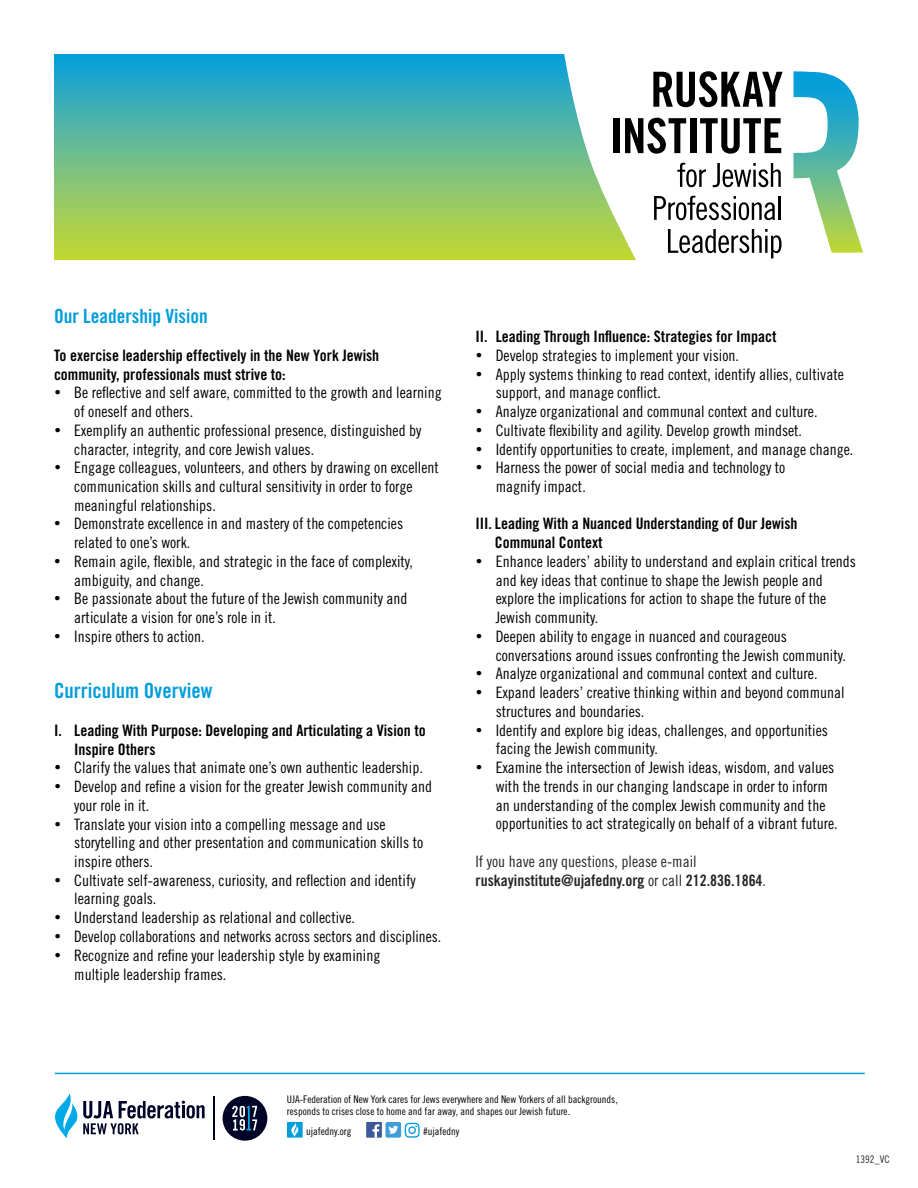
<style>
.page{position:relative;width:918px;height:1188px;background:#fff}
.page>*{position:absolute;margin:0;border:0;box-sizing:border-box;transform-origin:0 0}
.t1{font:21px "Trade Gothic LT Std Bd Cn 20";color:#009ddc}
.t2{font:19.5px "Trade Gothic LT Std Bd Cn 20";color:#009ddc}
.t3{font:15.75px/18.8px "Trade Gothic LT Std Cn 18";color:#000}
.t4{font:15.75px/18.8px "Trade Gothic LT Std Bd Cn 20";color:#000}
.t5{font:15.75px "Trade Gothic LT Std Bd Cn 20";color:#262626}
.t6{font:15.75px "Trade Gothic LT Std Cn 18";color:#262626}
.t7{font:10.5px/12px "Trade Gothic LT Std Cn 18";color:#000}
.t8{font:10.5px "Trade Gothic LT Std Cn 18";color:#262626}
.s1{font-family:"Trade Gothic LT Std Cn 18"}
</style>
<div class="page">
<svg style="left:653px;top:71px;width:130px;height:36px"></svg>
<svg style="left:636px;top:118px;width:50px;height:36px"></svg>
<div style="left:690px;top:118px;width:6px;height:35px;background:#000"></div>
<svg style="left:700px;top:118px;width:81px;height:36px"></svg>
<svg style="left:677px;top:163px;width:29px;height:24px"></svg>
<svg style="left:713px;top:163px;width:68px;height:24px"></svg>
<svg style="left:654px;top:196px;width:121px;height:24px"></svg>
<hr style="left:778px;top:196px;width:3px;height:24px;background:#000">
<svg style="left:668px;top:229px;width:114px;height:29px"></svg>
<svg style="left:793px;top:71px;width:70px;height:182px"></svg>
<svg style="left:54px;top:54px;width:582px;height:206px;background:#76c18f"></svg>
<hr style="left:55px;top:1073px;width:810px;height:1px;background:#009ddc">
<div style="left:287px;top:1122px;width:16px;height:16px;background:#009ddc"></div>
<svg style="left:291px;top:1123px;width:8px;height:14px"></svg>
<div style="left:385px;top:1122px;width:16px;height:16px;background:#429cd6;border-radius:2px"></div>
<svg style="left:388px;top:1126px;width:10px;height:8px"></svg>
<div style="left:366px;top:1122px;width:16px;height:16px;background:#3c5a99"></div>
<svg style="left:373px;top:1124px;width:6px;height:14px"></svg>
<svg style="left:405px;top:1123px;width:15px;height:15px"></svg>
<svg style="left:55px;top:1093px;width:150px;height:45px"></svg>
<div style="left:223px;top:1096px;width:44px;height:45px;background:#010426;border-radius:50%"></div>
<svg style="left:232px;top:1106px;width:25px;height:25px"></svg>
<hr style="left:213px;top:1097px;width:1px;height:43px;background:#010426">
<p class="t2" style="left:54px;top:305px;width:155px">Our Leadership Vision</p>
<p class="t4" style="left:54px;top:346px;width:327px">To exercise leadership effectively in the New York Jewish community, professionals must strive to:</p>
<p class="t3" style="left:74px;top:383px;width:369px;text-indent:-20px">• Be reflective and self aware, committed to the growth and learning of oneself and others.</p>
<p class="t3" style="left:74px;top:421px;width:349px;text-indent:-20px">• Exemplify an authentic professional presence, distinguished by character, integrity, and core Jewish values.</p>
<p class="t3" style="left:74px;top:458px;width:366px;text-indent:-20px">• Engage colleagues, volunteers, and others by drawing on excellent communication skills and cultural sensitivity in order to forge meaningful relationships.</p>
<p class="t3" style="left:74px;top:514px;width:330px;text-indent:-20px">• Demonstrate excellence in and mastery of the competencies related to one’s work.</p>
<p class="t3" style="left:74px;top:552px;width:340px;text-indent:-20px">• Remain agile, flexible, and strategic in the face of complexity, ambiguity, and change.</p>
<p class="t3" style="left:74px;top:589px;width:335px;text-indent:-20px">• Be passionate about the future of the Jewish community and articulate a vision for one’s role in it.</p>
<p class="t3" style="left:54px;top:627px;width:152px">• Inspire others to action.</p>
<h1 class="t1" style="left:54px;top:678px;width:160px">Curriculum Overview</h1>
<p class="t4" style="left:74px;top:721px;width:353px;text-indent:-20px">I. Leading With Purpose: Developing and Articulating a Vision to<br>Inspire Others</p>
<p class="t3" style="left:54px;top:758px;width:370px">• Clarify the values that animate one’s own authentic leadership.</p>
<p class="t3" style="left:74px;top:777px;width:359px;text-indent:-20px">• Develop and refine a vision for the greater Jewish community and your role in it.</p>
<p class="t3" style="left:74px;top:814px;width:351px;text-indent:-20px">• Translate your vision into a compelling message and use storytelling and other presentation and communication skills to inspire others.</p>
<p class="t3" style="left:74px;top:871px;width:343px;text-indent:-20px">• Cultivate self-awareness, curiosity, and reflection and identify learning goals.</p>
<p class="t3" style="left:54px;top:908px;width:303px">• Understand leadership as relational and collective.</p>
<p class="t3" style="left:54px;top:927px;width:389px">• Develop collaborations and networks across sectors and disciplines.</p>
<p class="t3" style="left:74px;top:946px;width:308px;text-indent:-20px">• Recognize and refine your leadership style by examining multiple leadership frames.</p>
<p class="t4" style="left:475px;top:327px;width:302px">II. Leading Through Influence: Strategies for Impact</p>
<p class="t3" style="left:475px;top:346px;width:265px">• Develop strategies to implement your vision.</p>
<p class="t3" style="left:496px;top:364px;width:350px;text-indent:-20px">• Apply systems thinking to read context, identify allies, cultivate support, and manage conflict.</p>
<p class="t3" style="left:475px;top:402px;width:344px">• Analyze organizational and communal context and culture.</p>
<p class="t3" style="left:475px;top:421px;width:328px">• Cultivate flexibility and agility. Develop growth mindset.</p>
<p class="t3" style="left:475px;top:439px;width:380px">• Identify opportunities to create, implement, and manage change.</p>
<p class="t3" style="left:496px;top:458px;width:291px;text-indent:-20px">• Harness the power of social media and technology to magnify impact.</p>
<p class="t4" style="left:495px;top:514px;width:304px;text-indent:-19px">III. Leading With a Nuanced Understanding of Our Jewish<br>Communal Context</p>
<p class="t3" style="left:496px;top:552px;width:362px;text-indent:-20px">• Enhance leaders’ ability to understand and explain critical trends and key ideas that continue to shape the Jewish people and explore the implications for action to shape the future of the Jewish community.</p>
<p class="t3" style="left:496px;top:627px;width:352px;text-indent:-20px">• Deepen ability to engage in nuanced and courageous conversations around issues confronting the Jewish community.</p>
<p class="t3" style="left:475px;top:664px;width:344px">• Analyze organizational and communal context and culture.</p>
<p class="t3" style="left:496px;top:683px;width:350px;text-indent:-20px">• Expand leaders’ creative thinking within and beyond communal structures and boundaries.</p>
<p class="t3" style="left:496px;top:721px;width:334px;text-indent:-20px">• Identify and explore big ideas, challenges, and opportunities facing the Jewish community.</p>
<p class="t3" style="left:496px;top:758px;width:344px;text-indent:-20px">• Examine the intersection of Jewish ideas, wisdom, and values with the trends in our changing landscape in order to inform an understanding of the complex Jewish community and the opportunities to act strategically on behalf of a vibrant future.</p>
<p class="t6" style="left:475px;top:852px;width:223px">If you have any questions, please e-mail</p>
<p class="t5" style="left:475px;top:870px;width:292px">ruskayinstitute@ujafedny.org <span class="s1">or call</span> 212.836.1864<span class="s1">.</span></p>
<p class="t7" style="left:287px;top:1093px;width:332px">UJA-Federation of New York cares for Jews everywhere and New Yorkers of all backgrounds, responds to crises close to home and far away, and shapes our Jewish future.</p>
<p class="t7" style="left:306px;top:1125px;width:47px">ujafedny.org</p>
<p class="t7" style="left:423px;top:1125px;width:38px">#ujafedny</p>
<p class="t8" style="left:856px;top:1153px;width:35px">1392_VC</p>
</div>
